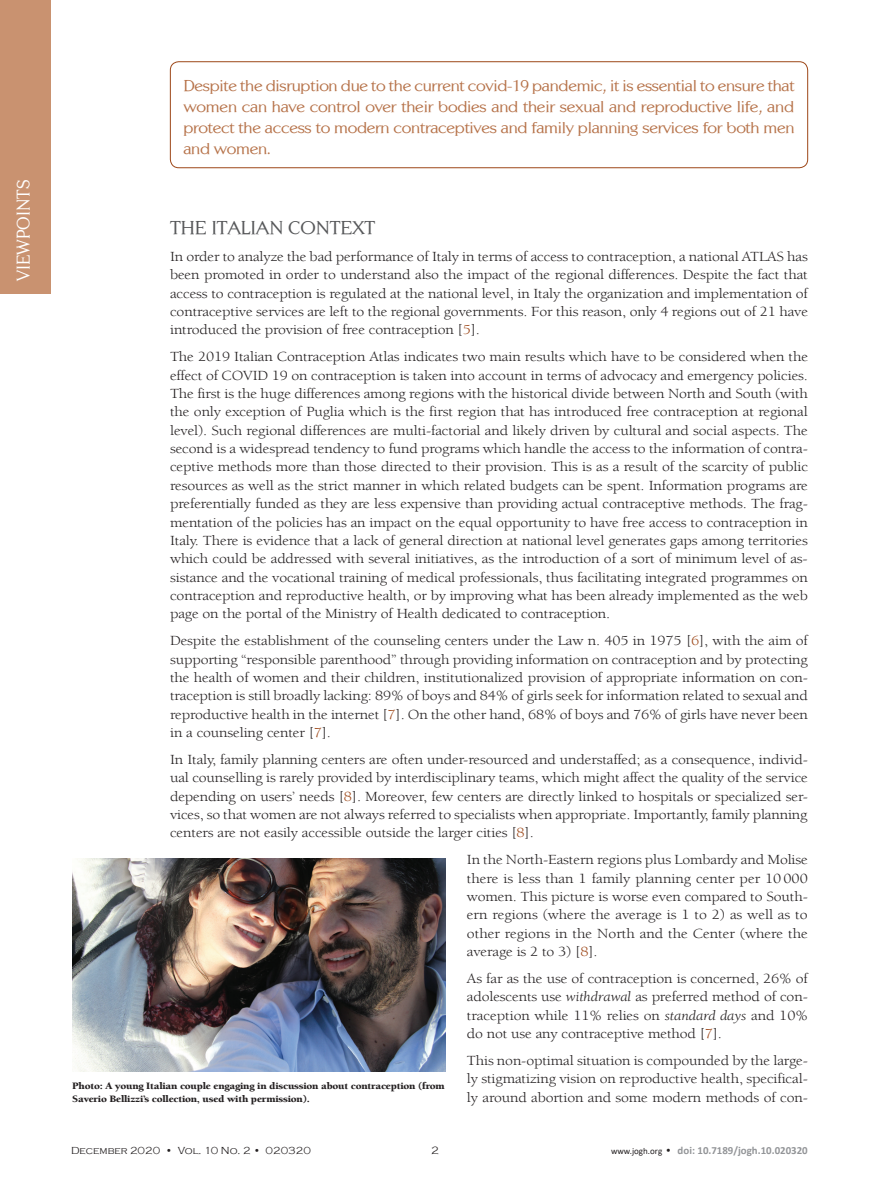
<style>
.page{position:relative;width:893px;height:1191px;background:#fff}
.page>*{position:absolute;margin:0;border:0;box-sizing:border-box;transform-origin:0 0}
.t1{font:18.6px "Centabel";letter-spacing:-.01em;color:#57585a;scale:1.11 1}
.t2{font:18px "Centabel";color:#fff}
.t3{font:15.6px/21px "Centabel";letter-spacing:-.02em;color:#b67249;text-align:justify;scale:1.11 1}
.t4{font:14.25px/18.3px "Berkeley Std";letter-spacing:-.01em;color:#231f20;text-align:justify;scale:1.11 1}
.t5{font:700 10.95px "Calibri";color:#939598}
.t6{font:300 10.95px "Copperplate Gothic";color:#231f20}
.t7{font:300 10.5px "Copperplate Gothic";color:#231f20}
.t8{font:900 10.05px/12.6px "Berkeley Std";letter-spacing:-.02em;color:#231f20;scale:1.11 1}
.s1{color:#9d4718}
.s2{font-style:italic}
.s3{font-weight:400;font-size:9px;color:#231f20}
.s4{font-family:"Copperplate Gothic";font-weight:300;color:#231f20}
</style>
<div class="page">
<div style="left:0;top:0;width:51px;height:293px;background:#c99270"></div>
<div style="left:170px;top:61px;width:638px;height:107px;border:1px solid #9d4718;border-radius:9px"></div>
<img style="left:73px;top:858px;width:373px;height:213px">
<p class="t2" style="left:13px;top:281px;width:103px;rotate:-90deg">VIEWPOINTS</p>
<p class="t3" style="left:183px;top:75px;width:552px">Despite the disruption due to the current covid-19 pandemic, it is essential to ensure that women can have control over their bodies and their sexual and reproductive life, and protect the access to modern contraceptives and family planning services for both men and women.</p>
<h1 class="t1" style="left:170px;top:217px;width:186px">THE ITALIAN CONTEXT</h1>
<p class="t4" style="left:170px;top:248px;width:576px">In order to analyze the bad performance of Italy in terms of access to contraception, a national ATLAS has been promoted in order to understand also the impact of the regional differences. Despite the fact that access to contraception is regulated at the national level, in Italy the organization and implementation of contraceptive services are left to the regional governments. For this reason, only 4 regions out of 21 have introduced the provision of free contraception [<span class="s1">5</span>].</p>
<p class="t4" style="left:170px;top:348px;width:576px">The 2019 Italian Contraception Atlas indicates two main results which have to be considered when the effect of COVID 19 on contraception is taken into account in terms of advocacy and emergency policies.<br>The first is the huge differences among regions with the historical divide between North and South (with the only exception of Puglia which is the first region that has introduced free contraception at regional level). Such regional differences are multi-factorial and likely driven by cultural and social aspects. The second is a widespread tendency to fund programs which handle the access to the information of contra&shy;ceptive methods more than those directed to their provision. This is as a result of the scarcity of public resources as well as the strict manner in which related budgets can be spent. Information programs are preferentially funded as they are less expensive than providing actual contraceptive methods. The frag&shy;mentation of the policies has an impact on the equal opportunity to have free access to contraception in Italy. There is evidence that a lack of general direction at national level generates gaps among territories which could be addressed with several initiatives, as the introduction of a sort of minimum level of as&shy;sistance and the vocational training of medical professionals, thus facilitating integrated programmes on contraception and reproductive health, or by improving what has been already implemented as the web page on the portal of the Ministry of Health dedicated to contraception.</p>
<p class="t4" style="left:170px;top:632px;width:576px">Despite the establishment of the counseling centers under the Law n. 405 in 1975 [<span class="s1">6</span>], with the aim of supporting “responsible parenthood” through providing information on contraception and by protecting the health of women and their children, institutionalized provision of appropriate information on con&shy;traception is still broadly lacking: 89% of boys and 84% of girls seek for information related to sexual and reproductive health in the internet [<span class="s1">7</span>]. On the other hand, 68% of boys and 76% of girls have never been in a counseling center [<span class="s1">7</span>].</p>
<p class="t4" style="left:170px;top:750px;width:576px">In Italy, family planning centers are often under-resourced and understaffed; as a consequence, individ&shy;ual counselling is rarely provided by interdisciplinary teams, which might affect the quality of the service depending on users’ needs [<span class="s1">8</span>]. Moreover, few centers are directly linked to hospitals or specialized ser&shy;vices, so that women are not always referred to specialists when appropriate. Importantly, family planning centers are not easily accessible outside the larger cities [<span class="s1">8</span>].</p>
<p class="t4" style="left:467px;top:851px;width:309px">In the North-Eastern regions plus Lombardy and Molise there is less than 1 family planning center per 10000 women. This picture is worse even compared to South&shy;ern regions (where the average is 1 to 2) as well as to other regions in the North and the Center (where the average is 2 to 3) [<span class="s1">8</span>].</p>
<p class="t4" style="left:467px;top:969px;width:309px">As far as the use of contraception is concerned, 26% of adolescents use <span class="s2">withdrawal</span> as preferred method of con&shy;traception while 11% relies on <span class="s2">standard days</span> and 10% do not use any contraceptive method [<span class="s1">7</span>].</p>
<p class="t4" style="left:467px;top:1051px;width:309px">This non-optimal situation is compounded by the large&shy;ly stigmatizing vision on reproductive health, specifical&shy;ly around abortion and some modern methods of con-</p>
<p class="t8" style="left:72px;top:1080px;width:337px">Photo: A young Italian couple engaging in discussion about contraception (from<br>Saverio Bellizzi’s collection, used with permission).</p>
<p class="t7" style="left:71px;top:1144px;width:241px">December 2020 • Vol. 10 No. 2 • 020320</p>
<p class="t6" style="left:431px;top:1144px;width:9px">2</p>
<p class="t5" style="left:611px;top:1142px;width:198px"><span class="s3">www.jogh.org</span> <span class="s4">•</span> doi: 10.7189/jogh.10.020320</p>
</div>
